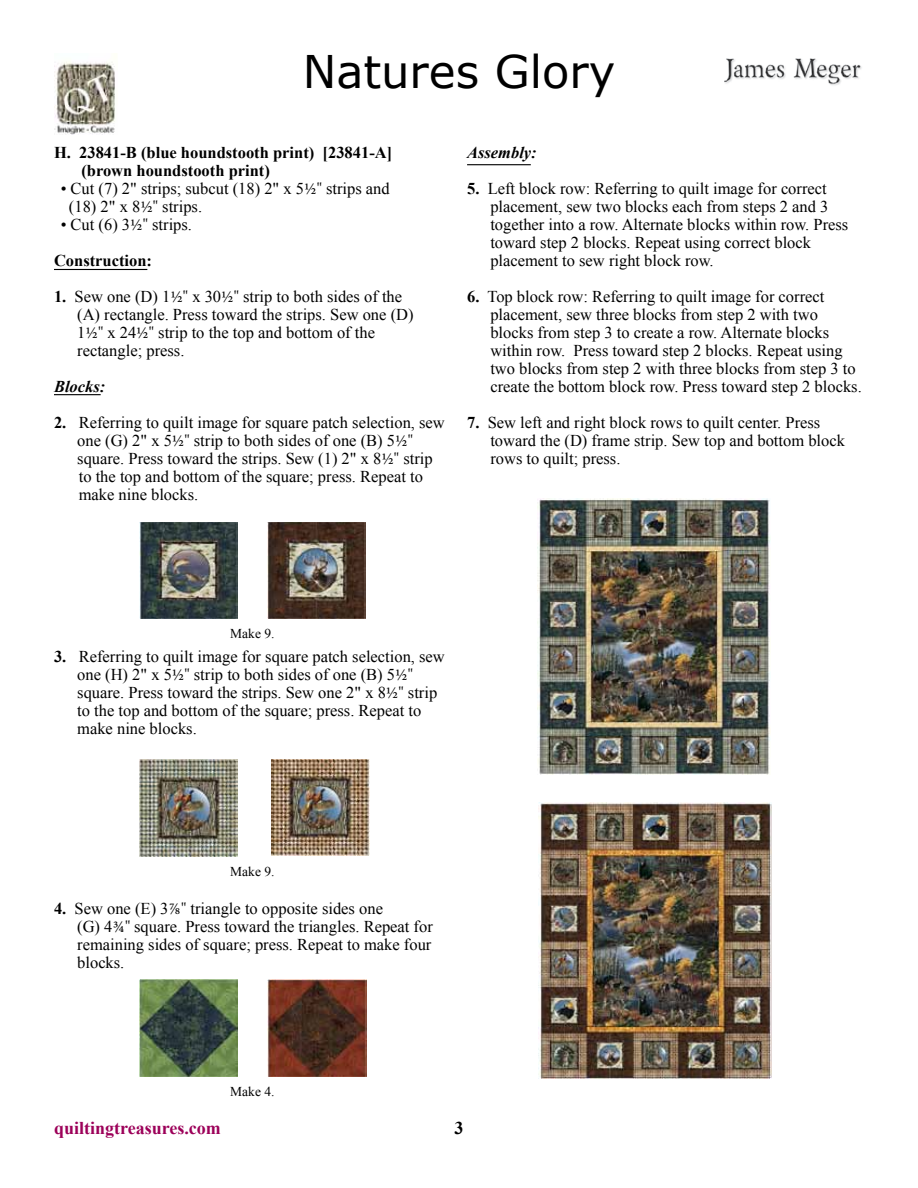
<style>
.page{position:relative;width:918px;height:1188px;background:#fff}
.page>*{position:absolute;margin:0;border:0;box-sizing:border-box;transform-origin:0 0}
.t1{font:45px "Verdana";color:#000}
.t2{font:700 18px "Times New Roman";color:#9c0059}
.t3{font:700 18px "Times New Roman";color:#000}
.t4{font:16.5px/18px "Times New Roman";color:#000}
.t5{font:700 16.5px/18px "Times New Roman";color:#000}
.t6{font:italic 700 16.5px "Times New Roman";color:#000}
.t7{font:13.5px "Times New Roman";color:#000}
.s1{font-family:"Minion Pro"}
.s2{font-weight:700}
</style>
<div class="page">
<hr style="left:54px;top:394px;width:47px;height:1px;background:#000">
<img style="left:54px;top:61px;width:61px;height:74px">
<img style="left:724px;top:58px;width:138px;height:27px">
<hr style="left:54px;top:269px;width:93px;height:1px;background:#000">
<img style="left:139px;top:522px;width:98px;height:96px">
<img style="left:268px;top:522px;width:98px;height:97px">
<img style="left:139px;top:760px;width:98px;height:96px">
<img style="left:271px;top:759px;width:98px;height:97px">
<img style="left:139px;top:980px;width:98px;height:97px">
<img style="left:268px;top:980px;width:98px;height:96px">
<hr style="left:467px;top:164px;width:64px;height:1px;background:#000">
<img style="left:537px;top:499px;width:233px;height:276px">
<img style="left:538px;top:802px;width:234px;height:276px">
<h1 class="t1" style="left:303px;top:41px;width:314px">Natures Glory</h1>
<p class="t5" style="left:81px;top:143px;width:312px;text-indent:-27px">H. 23841-B (blue houndstooth print) [23841-A] (brown houndstooth print)</p>
<p class="t4" style="left:69px;top:179px;width:322px;text-indent:-8px">• Cut (7) 2" strips; subcut (18) 2" x 5<span class="s1">1/2"</span> strips and (18) 2" x 8<span class="s1">1/2"</span> strips.</p>
<p class="t4" style="left:54px;top:206px;width:140px;line-height:36px;text-indent:7px">• Cut (6) 3<span class="s1">1/2"</span> strips.<br><span class="s2">Construction:</span></p>
<p class="t4" style="left:77px;top:287px;width:338px;text-indent:-23px"><span class="s2">1.</span> Sew one (D) 1<span class="s1">1/2"</span> x 30<span class="s1">1/2"</span> strip to both sides of the (A) rectangle. Press toward the strips. Sew one (D)<br>1<span class="s1">1/2"</span> x 24<span class="s1">1/2"</span> strip to the top and bottom of the rectangle; press.</p>
<p class="t6" style="left:54px;top:375px;width:53px">Blocks:</p>
<p class="t4" style="left:77px;top:413px;width:369px;text-indent:-23px"><span class="s2">2.</span> Referring to quilt image for square patch selection, sew one (G) 2" x 5<span class="s1">1/2"</span> strip to both sides of one (B) 5<span class="s1">1/2" </span>square. Press toward the strips. Sew (1) 2" x 8<span class="s1">1/2"</span> strip to the top and bottom of the square; press. Repeat to make nine blocks.</p>
<p class="t6" style="left:467px;top:141px;width:71px">Assembly:</p>
<p class="t4" style="left:490px;top:179px;width:360px;text-indent:-23px"><span class="s2">5.</span> Left block row: Referring to quilt image for correct placement, sew two blocks each from steps 2 and 3 together into a row. Alternate blocks within row. Press toward step 2 blocks. Repeat using correct block placement to sew right block row.</p>
<p class="t4" style="left:490px;top:287px;width:373px;text-indent:-23px"><span class="s2">6.</span> Top block row: Referring to quilt image for correct placement, sew three blocks from step 2 with two blocks from step 3 to create a row. Alternate blocks within row. Press toward step 2 blocks. Repeat using two blocks from step 2 with three blocks from step 3 to create the bottom block row. Press toward step 2 blocks.</p>
<p class="t4" style="left:490px;top:413px;width:356px;text-indent:-23px"><span class="s2">7.</span> Sew left and right block rows to quilt center. Press toward the (D) frame strip. Sew top and bottom block rows to quilt; press.</p>
<p class="t7" style="left:230px;top:625px;width:46px">Make 9.</p>
<p class="t4" style="left:77px;top:647px;width:369px;text-indent:-23px"><span class="s2">3.</span> Referring to quilt image for square patch selection, sew one (H) 2" x 5<span class="s1">1/2"</span> strip to both sides of one (B) 5<span class="s1">1/2" </span>square. Press toward the strips. Sew one 2" x 8<span class="s1">1/2"</span> strip to the top and bottom of the square; press. Repeat to make nine blocks.</p>
<p class="t7" style="left:230px;top:862px;width:46px">Make 9.</p>
<p class="t4" style="left:77px;top:899px;width:357px;text-indent:-23px"><span class="s2">4.</span> Sew one (E) 3<span class="s1">7/8"</span> triangle to opposite sides one<br>(G) 4<span class="s1">3/4"</span> square. Press toward the triangles. Repeat for remaining sides of square; press. Repeat to make four blocks.</p>
<p class="t7" style="left:230px;top:1082px;width:46px">Make 4.</p>
<p class="t2" style="left:54px;top:1116px;width:168px">quiltingtreasures.com</p>
<p class="t3" style="left:454px;top:1116px;width:10px">3</p>
</div>
